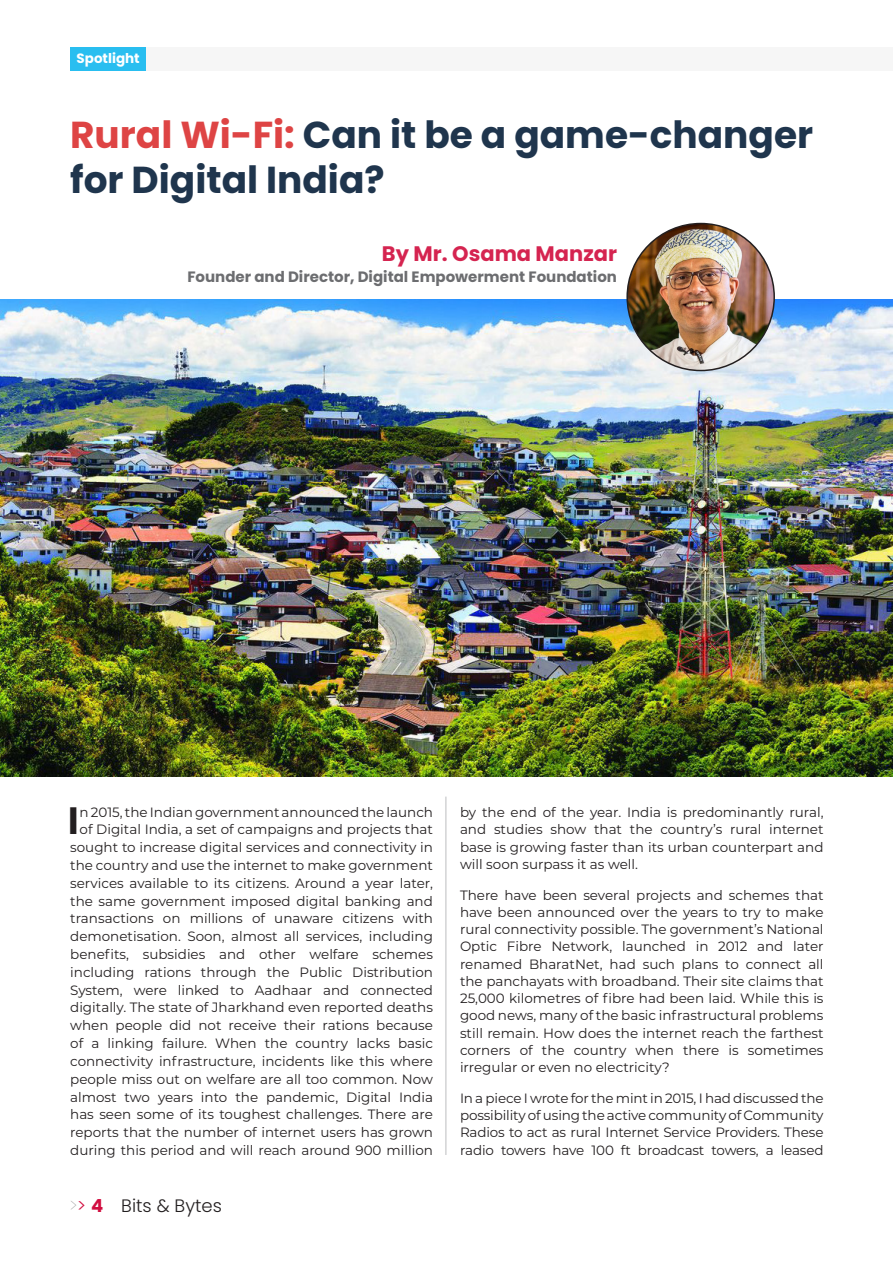
<style>
.page{position:relative;width:893px;height:1263px;background:#fff}
.page>*{position:absolute;margin:0;border:0;box-sizing:border-box;transform-origin:0 0}
.t1{font:700 38.1px "Montserrat";color:#231f20}
.t2{font:700 37.5px/45px "Poppins";color:#1f354d}
.t3{font:700 21px "Poppins";color:#d52450}
.t4{font:300 18px "Poppins";color:#231f20}
.t5{font:700 15px "Poppins";color:#6c6d70}
.t6{font:13.5px/17.9px "Montserrat";color:#231f20;text-align:justify}
.t7{font:700 13.5px "Poppins";color:#fff}
.s1{color:#de4444}
.s2{font-weight:100;color:#6c6d70}
.s3{color:#d10e40}
.s4{font-weight:700;color:#d10e40}
</style>
<div class="page">
<div style="left:70px;top:47px;width:823px;height:23px;background:#f6f6f6"></div>
<div style="left:70px;top:47px;width:76px;height:23px;background:#29bef0"></div>
<hr style="left:446px;top:797px;width:1px;height:358px;background:#bcbdc0">
<img style="left:0;top:299px;width:893px;height:477px">
<img style="left:627px;top:224px;width:147px;height:147px;border-radius:73px">
<p class="t7" style="left:77px;top:51px;width:65px">Spotlight</p>
<h2 class="t2" style="left:70px;top:112px;width:744px"><span class="s1">Rural Wi-Fi:</span> Can it be a game-changer for Digital India?</h2>
<h3 class="t3" style="left:382px;top:241px;width:236px">By Mr. Osama Manzar</h3>
<p class="t5" style="left:187px;top:268px;width:431px">Founder and Director, Digital Empowerment Foundation</p>
<p class="t6" style="left:70px;top:803px;width:364px;text-align:right">n 2015, the Indian government announced the launch of Digital India, a set of campaigns and projects that sought to increase digital services and connectivity in the country and use the internet to make government services available to its citizens. Around a year later, the same government imposed digital banking and transactions on millions of unaware citizens with demonetisation. Soon, almost all services, including benefits, subsidies and other welfare schemes including rations through the Public Distribution System, were linked to Aadhaar and connected digitally. The state of Jharkhand even reported deaths when people did not receive their rations because of a linking failure. When the country lacks basic connectivity infrastructure, incidents like this where people miss out on welfare are all too common. Now almost two years into the pandemic, Digital India has seen some of its toughest challenges. There are reports that the number of internet users has grown during this period and will reach around 900 million</p>
<h1 class="t1" style="left:67px;top:793px;width:14px">I</h1>
<h3 class="t4" style="left:70px;top:1195px;width:153px"><span class="s2">&gt;</span><span class="s3">&gt;</span> <span class="s4">4</span> Bits &amp; Bytes</h3>
<p class="t6" style="left:460px;top:803px;width:365px;line-height:17.2px">by the end of the year. India is predominantly rural, and studies show that the country’s rural internet base is growing faster than its urban counterpart and will soon surpass it as well.</p>
<p class="t6" style="left:460px;top:886px;width:365px;line-height:17.2px">There have been several projects and schemes that have been announced over the years to try to make rural connectivity possible. The government’s National Optic Fibre Network, launched in 2012 and later renamed BharatNet, had such plans to connect all the panchayats with broadband. Their site claims that 25,000 kilometres of fibre had been laid. While this is good news, many of the basic infrastructural problems still remain. How does the internet reach the farthest corners of the country when there is sometimes irregular or even no electricity?</p>
<p class="t6" style="left:460px;top:1089px;width:365px;line-height:17.2px">In a piece I wrote for the mint in 2015, I had discussed the possibility of using the active community of Community Radios to act as rural Internet Service Providers. These radio towers have 100 ft broadcast towers, a leased</p>
</div>
